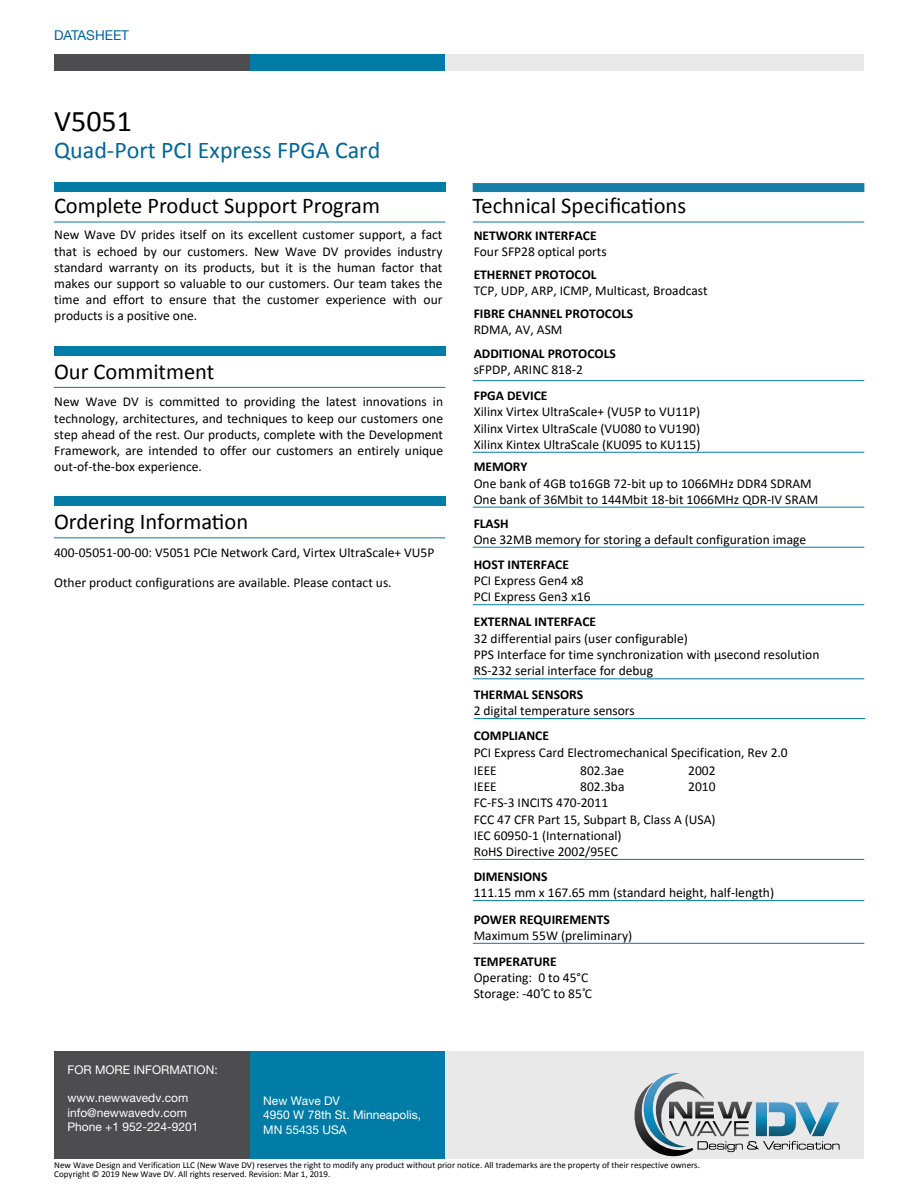
<style>
.page{position:relative;width:918px;height:1188px;background:#fff}
.page>*{position:absolute;margin:0;border:0;box-sizing:border-box;transform-origin:0 0}
.t1{font:30px "Calibri";color:#000}
.t2{font:24px "Calibri";color:#00679a}
.t3{font:22.5px "Calibri";color:#000}
.t4{font:13.5px/16.2px "Calibri";color:#000}
.t5{font:700 13.5px "Calibri";color:#000}
.t6{font:13.5px "Helvetica Neue";color:#00679a}
.t7{font:12px/14.4px "Helvetica Neue LT Std";color:#fff}
.t8{font:9px/9px "Calibri";color:#000}
</style>
<div class="page">
<div style="left:54px;top:54px;width:196px;height:16px;background:#4d4d4f"></div>
<div style="left:250px;top:54px;width:196px;height:16px;background:#017ca6"></div>
<div style="left:446px;top:54px;width:418px;height:16px;background:#e9e9ea"></div>
<div style="left:54px;top:183px;width:391px;height:9px;background:#017ca6"></div>
<hr style="left:54px;top:222px;width:391px;height:1px;background:#017ca6">
<hr style="left:54px;top:387px;width:391px;height:1px;background:#017ca6">
<hr style="left:54px;top:537px;width:391px;height:1px;background:#017ca6">
<hr style="left:473px;top:222px;width:391px;height:1px;background:#017ca6">
<hr style="left:473px;top:380px;width:391px;height:1px;background:#017ca6">
<hr style="left:473px;top:452px;width:391px;height:1px;background:#017ca6">
<hr style="left:473px;top:507px;width:391px;height:1px;background:#017ca6">
<hr style="left:473px;top:547px;width:391px;height:1px;background:#017ca6">
<hr style="left:473px;top:900px;width:391px;height:1px;background:#017ca6">
<hr style="left:473px;top:943px;width:391px;height:1px;background:#017ca6">
<div style="left:54px;top:1052px;width:196px;height:108px;background:#4d4d4f"></div>
<div style="left:250px;top:1052px;width:196px;height:108px;background:#017ca6"></div>
<div style="left:446px;top:1052px;width:418px;height:108px;background:#e9e9ea"></div>
<svg style="left:630px;top:1073px;width:210px;height:87px"></svg>
<hr style="left:473px;top:678px;width:391px;height:1px;background:#017ca6">
<hr style="left:474px;top:718px;width:391px;height:1px;background:#017ca6">
<hr style="left:473px;top:859px;width:391px;height:1px;background:#017ca6">
<hr style="left:473px;top:604px;width:391px;height:1px;background:#017ca6">
<div style="left:473px;top:183px;width:391px;height:9px;background:#147ea4"></div>
<div style="left:54px;top:346px;width:391px;height:9px;background:#017ca6"></div>
<div style="left:54px;top:497px;width:391px;height:9px;background:#017ca6"></div>
<p class="t6" style="left:54px;top:27px;width:77px">DATASHEET</p>
<h1 class="t1" style="left:54px;top:102px;width:79px">V5051</h1>
<h2 class="t2" style="left:54px;top:134px;width:328px">Quad-Port PCI Express FPGA Card</h2>
<h3 class="t3" style="left:54px;top:192px;width:328px">Complete Product Support Program</h3>
<p class="t4" style="left:54px;top:227px;width:390px;text-align:justify">New Wave DV prides itself on its excellent customer support, a fact that is echoed by our customers. New Wave DV provides industry standard warranty on its products, but it is the human factor that makes our support so valuable to our customers. Our team takes the time and effort to ensure that the customer experience with our products is a positive one.</p>
<h3 class="t3" style="left:54px;top:357px;width:162px">Our Commitment</h3>
<p class="t4" style="left:54px;top:394px;width:390px;text-align:justify">New Wave DV is committed to providing the latest innovations in technology, architectures, and techniques to keep our customers one step ahead of the rest. Our products, complete with the Development Framework, are intended to offer our customers an entirely unique out-of-the-box experience.</p>
<h3 class="t3" style="left:54px;top:508px;width:196px">Ordering Information</h3>
<p class="t4" style="left:54px;top:538px;width:382px;line-height:29.5px">400-05051-00-00: V5051 PCIe Network Card, Virtex UltraScale+ VU5P<br>Other product configurations are available. Please contact us.</p>
<h3 class="t3" style="left:472px;top:192px;width:215px">Technical Specifications</h3>
<p class="t5" style="left:474px;top:226px;width:125px">NETWORK INTERFACE</p>
<p class="t4" style="left:474px;top:243px;width:135px">Four SFP28 optical ports</p>
<p class="t5" style="left:474px;top:265px;width:124px">ETHERNET PROTOCOL</p>
<p class="t4" style="left:474px;top:282px;width:236px">TCP, UDP, ARP, ICMP, Multicast, Broadcast</p>
<p class="t5" style="left:474px;top:304px;width:161px">FIBRE CHANNEL PROTOCOLS</p>
<p class="t4" style="left:474px;top:321px;width:90px">RDMA, AV, ASM</p>
<p class="t5" style="left:474px;top:343px;width:144px">ADDITIONAL PROTOCOLS</p>
<p class="t4" style="left:474px;top:361px;width:111px">sFPDP, ARINC 818-2</p>
<p class="t5" style="left:474px;top:386px;width:75px">FPGA DEVICE</p>
<p class="t4" style="left:474px;top:404px;width:228px;text-align:justify">Xilinx Virtex UltraScale+ (VU5P to VU11P)<br>Xilinx Virtex UltraScale (VU080 to VU190)<br>Xilinx Kintex UltraScale (KU095 to KU115)</p>
<p class="t5" style="left:474px;top:457px;width:55px">MEMORY</p>
<p class="t4" style="left:474px;top:475px;width:346px">One bank of 4GB to16GB 72-bit up to 1066MHz DDR4 SDRAM<br>One bank of 36Mbit to 144Mbit 18-bit 1066MHz QDR-IV SRAM</p>
<p class="t5" style="left:474px;top:513px;width:36px">FLASH</p>
<p class="t4" style="left:474px;top:531px;width:334px">One 32MB memory for storing a default configuration image</p>
<p class="t5" style="left:474px;top:555px;width:97px">HOST INTERFACE</p>
<p class="t4" style="left:474px;top:572px;width:118px">PCI Express Gen4 x8<br>PCI Express Gen3 x16</p>
<p class="t5" style="left:474px;top:612px;width:124px">EXTERNAL INTERFACE</p>
<p class="t4" style="left:474px;top:630px;width:347px">32 differential pairs (user configurable)<br>PPS Interface for time synchronization with µsecond resolution<br>RS-232 serial interface for debug</p>
<p class="t5" style="left:474px;top:685px;width:111px">THERMAL SENSORS</p>
<p class="t4" style="left:474px;top:702px;width:163px">2 digital temperature sensors</p>
<p class="t5" style="left:474px;top:726px;width:77px">COMPLIANCE</p>
<p class="t4" style="left:474px;top:743px;width:316px;line-height:18.5px">PCI Express Card Electromechanical Specification, Rev 2.0<br>IEEE</p>
<p class="t4" style="left:580px;top:763px;width:45px">802.3ae</p>
<p class="t4" style="left:688px;top:763px;width:29px">2002</p>
<p class="t4" style="left:474px;top:779px;width:25px">IEEE</p>
<p class="t4" style="left:580px;top:779px;width:46px">802.3ba</p>
<p class="t4" style="left:688px;top:779px;width:29px">2010</p>
<p class="t4" style="left:474px;top:795px;width:244px">FC-FS-3 INCITS 470-2011<br>FCC 47 CFR Part 15, Subpart B, Class A (USA)<br>IEC 60950-1 (International)<br>RoHS Directive 2002/95EC</p>
<p class="t5" style="left:474px;top:867px;width:75px">DIMENSIONS</p>
<p class="t4" style="left:474px;top:884px;width:302px">111.15 mm x 167.65 mm (standard height, half-length)</p>
<p class="t5" style="left:474px;top:910px;width:138px">POWER REQUIREMENTS</p>
<p class="t4" style="left:474px;top:927px;width:160px">Maximum 55W (preliminary)</p>
<p class="t5" style="left:474px;top:952px;width:85px">TEMPERATURE</p>
<p class="t4" style="left:474px;top:969px;width:120px">Operating: 0 to 45°C<br>Storage: -40˚C to 85˚C</p>
<p class="t7" style="left:68px;top:1062px;width:152px">FOR MORE INFORMATION:</p>
<p class="t7" style="left:68px;top:1091px;width:133px">www.newwavedv.com info@newwavedv.com<br>Phone +1 952-224-9201</p>
<p class="t7" style="left:263px;top:1093px;width:159px">New Wave DV<br>4950 W 78th St. Minneapolis,<br>MN 55435 USA</p>
<p class="t8" style="left:54px;top:1160px;width:647px">New Wave Design and Verification LLC (New Wave DV) reserves the right to modify any product without prior notice. All trademarks are the property of their respective owners.<br>Copyright © 2019 New Wave DV. All rights reserved. Revision: Mar 1, 2019.</p>
</div>
